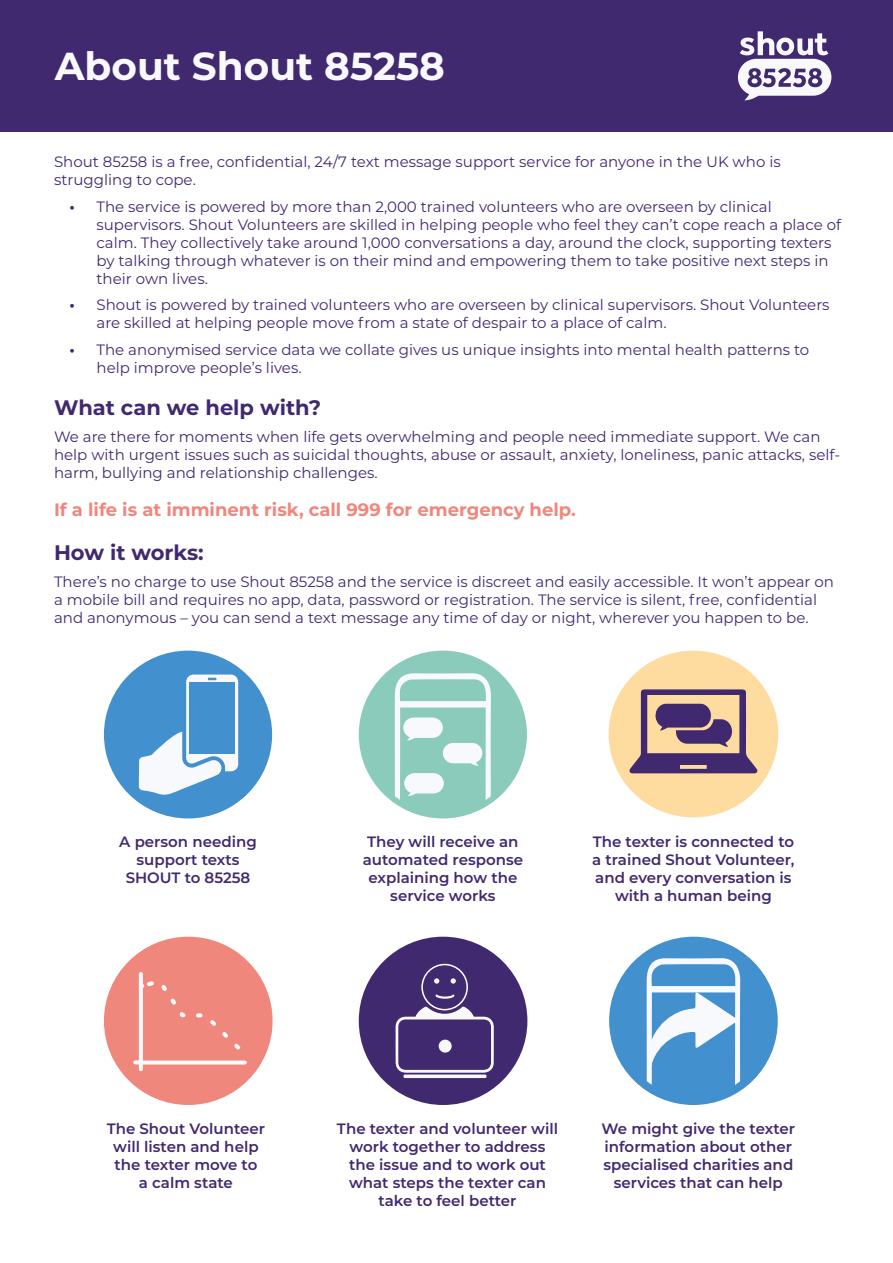
<style>
.page{position:relative;width:893px;height:1263px;background:#fff}
.page>*{position:absolute;margin:0;border:0;box-sizing:border-box;transform-origin:0 0}
.t1{font:700 39px "Montserrat";color:#f8f9fd}
.t2{font:700 21px "Montserrat";color:#41296f}
.t3{font:700 18px "Montserrat";color:#f0877d}
.t4{font:15px/18px "Montserrat";color:#41296f}
.t5{font:600 15px/18px "Montserrat";color:#41296f;text-align:center}
.s1{font-weight:700}
</style>
<div class="page">
<div style="left:609px;top:937px;width:169px;height:168px;background:#4390ce;border-radius:50%"></div>
<div style="left:0;top:0;width:893px;height:132px;background:#41296f"></div>
<svg style="left:738px;top:31px;width:93px;height:70px"></svg>
<div style="left:609px;top:651px;width:169px;height:166px;background:#fedca0;border-radius:50%"></div>
<div style="left:359px;top:651px;width:168px;height:167px;background:#8acbbc;border-radius:50%"></div>
<svg style="left:629px;top:689px;width:129px;height:84px"></svg>
<div style="left:104px;top:937px;width:169px;height:168px;background:#f0877d;border-radius:50%"></div>
<svg style="left:646px;top:958px;width:94px;height:127px"></svg>
<div style="left:104px;top:651px;width:168px;height:167px;background:#4390ce;border-radius:50%"></div>
<svg style="left:139px;top:674px;width:99px;height:121px"></svg>
<div style="left:190px;top:682px;width:45px;height:72px;background:#4390ce"></div>
<div style="left:359px;top:937px;width:168px;height:168px;background:#41296f;border-radius:50%"></div>
<svg style="left:133px;top:972px;width:114px;height:99px"></svg>
<svg style="left:395px;top:673px;width:96px;height:127px"></svg>
<div style="left:421px;top:964px;width:47px;height:46px;border:2px solid #fff;border-radius:50%"></div>
<svg style="left:396px;top:1006px;width:98px;height:67px"></svg>
<svg style="left:403px;top:1074px;width:84px;height:4px"></svg>
<div style="left:439px;top:1040px;width:13px;height:12px;background:#f8f9fd;border-radius:50%"></div>
<svg style="left:435px;top:994px;width:20px;height:5px"></svg>
<svg style="left:434px;top:978px;width:5px;height:6px"></svg>
<svg style="left:451px;top:978px;width:5px;height:6px"></svg>
<p class="t1" style="left:55px;top:38px;width:392px">About Shout 85258</p>
<p class="t4" style="left:54px;top:152px;width:728px">Shout 85258 is a free, confidential, 24/7 text message support service for anyone in the UK who is struggling to cope.</p>
<p class="t4" style="left:97px;top:197px;width:746px;text-indent:-27px"><span class="s1">•</span> The service is powered by more than 2,000 trained volunteers who are overseen by clinical supervisors. Shout Volunteers are skilled in helping people who feel they can’t cope reach a place of calm. They collectively take around 1,000 conversations a day, around the clock, supporting texters by talking through whatever is on their mind and empowering them to take positive next steps in their own lives.</p>
<p class="t4" style="left:97px;top:295px;width:735px;text-indent:-27px"><span class="s1">•</span> Shout is powered by trained volunteers who are overseen by clinical supervisors. Shout Volunteers are skilled at helping people move from a state of despair to a place of calm.</p>
<p class="t4" style="left:97px;top:340px;width:714px;text-indent:-27px"><span class="s1">•</span> The anonymised service data we collate gives us unique insights into mental health patterns to help improve people’s lives.</p>
<p class="t2" style="left:54px;top:392px;width:269px">What can we help with?</p>
<p class="t4" style="left:54px;top:427px;width:788px">We are there for moments when life gets overwhelming and people need immediate support. We can help with urgent issues such as suicidal thoughts, abuse or assault, anxiety, loneliness, panic attacks, self&shy;harm, bullying and relationship challenges.</p>
<p class="t3" style="left:54px;top:497px;width:523px">If a life is at imminent risk, call 999 for emergency help.</p>
<p class="t2" style="left:54px;top:537px;width:151px">How it works:</p>
<p class="t4" style="left:54px;top:572px;width:782px">There’s no charge to use Shout 85258 and the service is discreet and easily accessible. It won’t appear on a mobile bill and requires no app, data, password or registration. The service is silent, free, confidential and anonymous – you can send a text message any time of day or night, wherever you happen to be.</p>
<p class="t5" style="left:119px;top:832px;width:139px">A person needing support texts<br>SHOUT to 85258</p>
<p class="t5" style="left:363px;top:832px;width:162px">They will receive an automated response explaining how the service works</p>
<p class="t5" style="left:592px;top:832px;width:204px">The texter is connected to a trained Shout Volunteer, and every conversation is with a human being</p>
<p class="t5" style="left:107px;top:1119px;width:160px">The Shout Volunteer will listen and help the texter move to</p>
<p class="t5" style="left:139px;top:1173px;width:95px">a calm state</p>
<p class="t5" style="left:337px;top:1119px;width:223px">The texter and volunteer will work together to address the issue and to work out what steps the texter can take to feel better</p>
<p class="t5" style="left:602px;top:1119px;width:195px">We might give the texter information about other specialised charities and services that can help</p>
</div>
